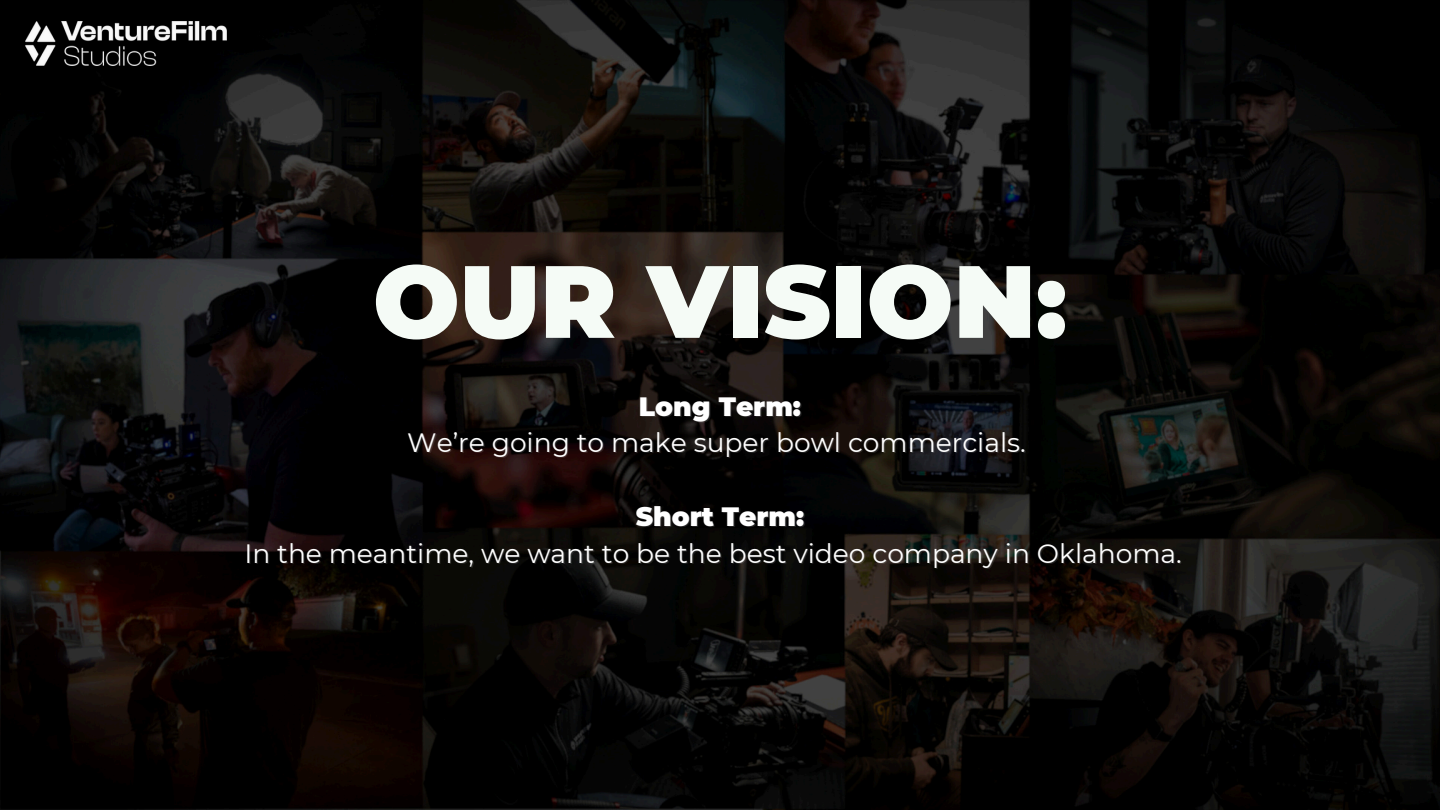
<style>
.page{position:relative;width:1440px;height:810px;background:#fff}
.page>*{position:absolute;margin:0;border:0;box-sizing:border-box;transform-origin:0 0}
.t1{font:900 102.4px "Montserrat";color:#f5fbf6}
.t2{font:26.5px "Montserrat";color:#fff}
.t3{font:900 26.5px "Montserrat";color:#fff}
</style>
<div class="page">
<img style="left:0;top:0;width:1440px;height:810px">
<img style="left:25px;top:22px;width:201px;height:43px">
<h1 class="t1" style="left:373px;top:239px;width:696px">OUR VISION:</h1>
<p class="t3" style="left:639px;top:390px;width:164px">Long Term:</p>
<p class="t2" style="left:407px;top:427px;width:620px">We’re going to make super bowl commercials.</p>
<p class="t3" style="left:636px;top:500px;width:170px">Short Term:</p>
<p class="t2" style="left:244px;top:537px;width:939px">In the meantime, we want to be the best video company in Oklahoma.</p>
</div>
